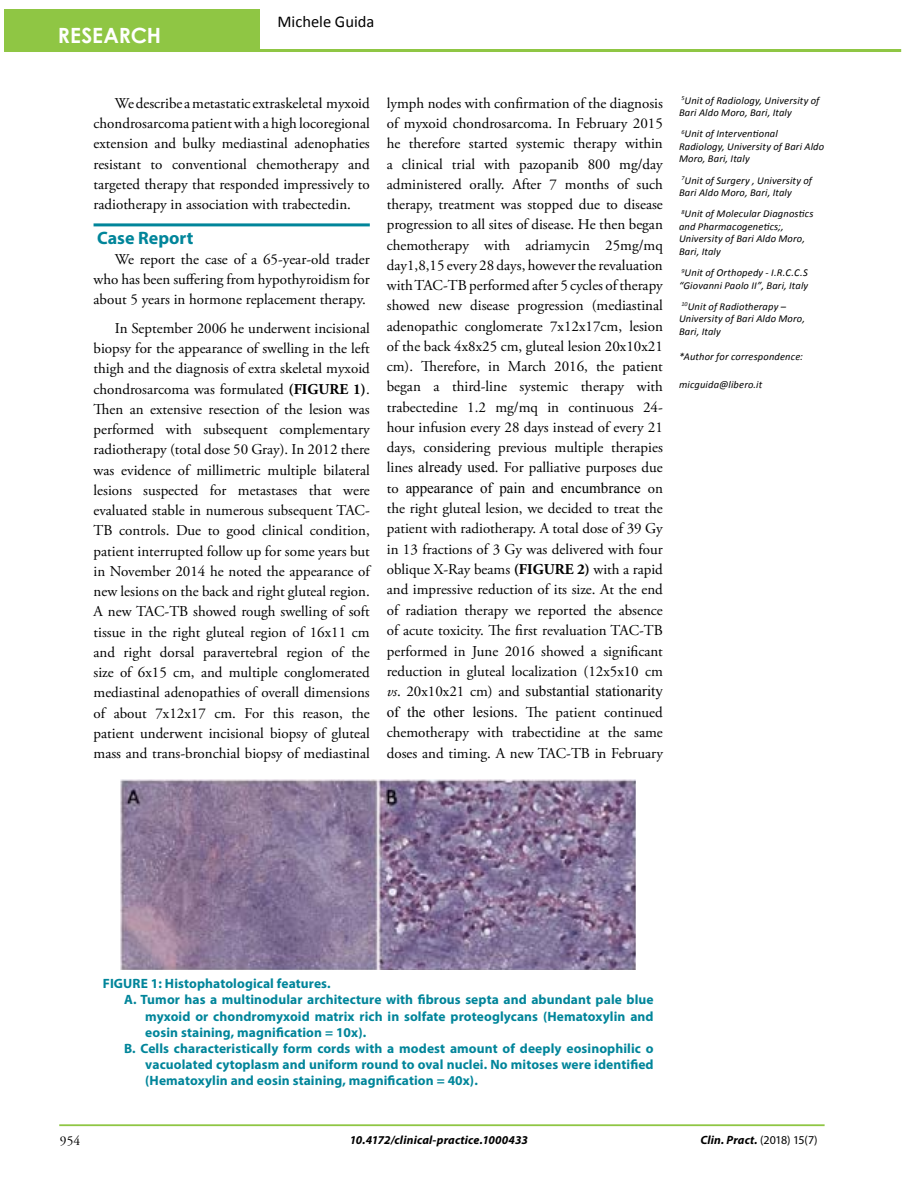
<style>
.page{position:relative;width:918px;height:1188px;background:#fff}
.page>*{position:absolute;margin:0;border:0;box-sizing:border-box;transform-origin:0 0}
.t1{font:700 21px "Century Gothic";color:#fff}
.t2{font:700 18px "Myriad Pro";color:#00859a}
.t3{font:16.5px "Calibri";color:#000}
.t4{font:15px/20.2px "Adobe Garamond Pro";color:#000;text-align:justify}
.t5{font:15px "Times New Roman";color:#000}
.t6{font:700 13.5px "Myriad Pro";letter-spacing:.01em;color:#00859a}
.t7{font:13.5px "Adobe Garamond Pro";color:#000}
.t8{font:italic 700 12px "Myriad Pro";letter-spacing:.015em;color:#000}
.t9{font:italic 10.5px/12.6px "Calibri";letter-spacing:.015em;color:#000}
.s1{font-weight:700}
.s2{font-family:"Times New Roman"}
.s3{font-family:"Adobe Garamond Pro"}
.s4{font-family:"Adobe Garamond Pro";font-style:italic}
.s5{font-weight:400;font-style:normal}
</style>
<div class="page">
<hr style="left:59px;top:1124px;width:766px;height:2px;background:#8fc644">
<hr style="left:4px;top:49px;width:897px;height:3px;background:#8fc644">
<div style="left:4px;top:9px;width:256px;height:42px;background:#8fc644"></div>
<hr style="left:94px;top:223px;width:276px;height:3px;background:#00859a">
<img style="left:121px;top:779px;width:514px;height:191px">
<h1 class="t1" style="left:58px;top:19px;width:105px">RESEARCH</h1>
<p class="t3" style="left:277px;top:11px;width:98px">Michele Guida</p>
<p class="t4" style="left:94px;top:93px;width:278px;text-indent:21px">We describe a metastatic extraskeletal myxoid chondrosarcoma patient with a high locoregional extension and bulky mediastinal adenophaties resistant to conventional chemotherapy and targeted therapy that responded impressively to radiotherapy in association with trabectedin.</p>
<p class="t2" style="left:97px;top:226px;width:98px">Case Report</p>
<p class="t4" style="left:94px;top:249px;width:278px;text-indent:21px">We report the case of a 65-year-old trader who has been suffering from hypothyroidism for about 5 years in hormone replacement therapy.</p>
<p class="t4" style="left:94px;top:319px;width:278px;text-indent:21px">In September 2006 he underwent incisional biopsy for the appearance of swelling in the left thigh and the diagnosis of extra skeletal myxoid chondrosarcoma was formulated <span class="s1">(FIGURE 1)</span>.<br>Then an extensive resection of the lesion was performed with subsequent complementary radiotherapy (total dose 50 Gray). In 2012 there was evidence of millimetric multiple bilateral lesions suspected for metastases that were evaluated stable in numerous subsequent TAC-TB controls. Due to good clinical condition, patient interrupted follow up for some years but in November 2014 he noted the appearance of new lesions on the back and right gluteal region.<br>A new TAC-TB showed rough swelling of soft tissue in the right gluteal region of 16x11 cm and right dorsal paravertebral region of the size of 6x15 cm, and multiple conglomerated mediastinal adenopathies of overall dimensions of about 7x12x17 cm. For this reason, the patient underwent incisional biopsy of gluteal mass and trans-bronchial biopsy of mediastinal</p>
<p class="t4" style="left:387px;top:93px;width:278px">lymph nodes with confirmation of the diagnosis of myxoid chondrosarcoma. In February 2015 he therefore started systemic therapy within a clinical trial with pazopanib 800 mg/day administered orally. After 7 months of such therapy, treatment was stopped due to disease progression to all sites of disease. He then began chemotherapy with adriamycin 25mg/mq day1,8,15 every 28 days, however the revaluation with TAC-TB performed after 5 cycles of therapy showed new disease progression (mediastinal adenopathic conglomerate 7x12x17cm, lesion of the back 4x8x25 cm, gluteal lesion 20x10x21 cm). Therefore, in March 2016, the patient began a third-line systemic therapy with trabectedine 1.2 mg/mq in continuous 24- hour infusion every 28 days instead of every 21 days, considering previous multiple therapies lines <span class="s2">already used</span>. For palliative purposes due</p>
<p class="t5" style="left:387px;top:477px;width:278px"><span class="s3">to</span> appearance of pain and encumbrance <span class="s3">on</span></p>
<p class="t4" style="left:387px;top:498px;width:278px">the right gluteal lesion, we decided to treat the patient with radiotherapy. A total dose of 39 Gy in 13 fractions of 3 Gy was delivered with four oblique X-Ray beams <span class="s1">(FIGURE 2)</span> with a rapid and impressive reduction of its size. At the end of radiation therapy we reported the absence of acute toxicity. The first revaluation TAC-TB performed in June 2016 showed a significant reduction in gluteal localization (12x5x10 cm</p>
<p class="t5" style="left:387px;top:681px;width:278px"><span class="s4">vs</span><span class="s3">. 20x10x21 cm) and</span> substantial stationarity</p>
<p class="t4" style="left:387px;top:702px;width:278px"><span class="s2">of the other lesions</span>. The patient continued chemotherapy with trabectidine at the same doses and timing. A new TAC-TB in February</p>
<p class="t9" style="left:679px;top:93px;width:142px"><sup>5</sup>Unit of Radiology, University of<br>Bari Aldo Moro, Bari, Italy</p>
<p class="t9" style="left:679px;top:127px;width:147px"><sup>6</sup>Unit of Interventional<br>Radiology, University of Bari Aldo<br>Moro, Bari, Italy</p>
<p class="t9" style="left:679px;top:173px;width:135px"><sup>7</sup>Unit of Surgery , University of<br>Bari Aldo Moro, Bari, Italy</p>
<p class="t9" style="left:679px;top:207px;width:136px"><sup>8</sup>Unit of Molecular Diagnostics and Pharmacogenetics;,<br>University of Bari Aldo Moro,<br>Bari, Italy</p>
<p class="t9" style="left:679px;top:266px;width:131px"><sup>9</sup>Unit of Orthopedy - I.R.C.C.S “Giovanni Paolo II”, Bari, Italy</p>
<p class="t9" style="left:679px;top:300px;width:127px"><sup>10</sup>Unit of Radiotherapy –<br>University of Bari Aldo Moro,<br>Bari, Italy</p>
<p class="t9" style="left:679px;top:350px;width:126px">*Author for correspondence:</p>
<p class="t9" style="left:679px;top:378px;width:85px">micguida@libero.it</p>
<p class="t6" style="left:103px;top:975px;width:229px">FIGURE 1: Histophatological features.</p>
<p class="t6" style="left:124px;top:991px;width:531px">A. Tumor has a multinodular architecture with fibrous septa and abundant pale blue</p>
<p class="t6" style="left:145px;top:1007px;width:510px">myxoid or chondromyxoid matrix rich in solfate proteoglycans (Hematoxylin and</p>
<p class="t6" style="left:145px;top:1024px;width:222px">eosin staining, magnification = 10x).</p>
<p class="t6" style="left:124px;top:1040px;width:531px">B. Cells characteristically form cords with a modest amount of deeply eosinophilic o</p>
<p class="t6" style="left:145px;top:1056px;width:510px">vacuolated cytoplasm and uniform round to oval nuclei. No mitoses were identified</p>
<p class="t6" style="left:145px;top:1072px;width:334px">(Hematoxylin and eosin staining, magnification = 40x).</p>
<p class="t7" style="left:60px;top:1133px;width:22px">954</p>
<p class="t8" style="left:700px;top:1132px;width:119px">Clin. Pract. <span class="s5">(2018) 15(7)</span></p>
<p class="t8" style="left:350px;top:1132px;width:180px">10.4172/clinical-practice.1000433</p>
</div>
